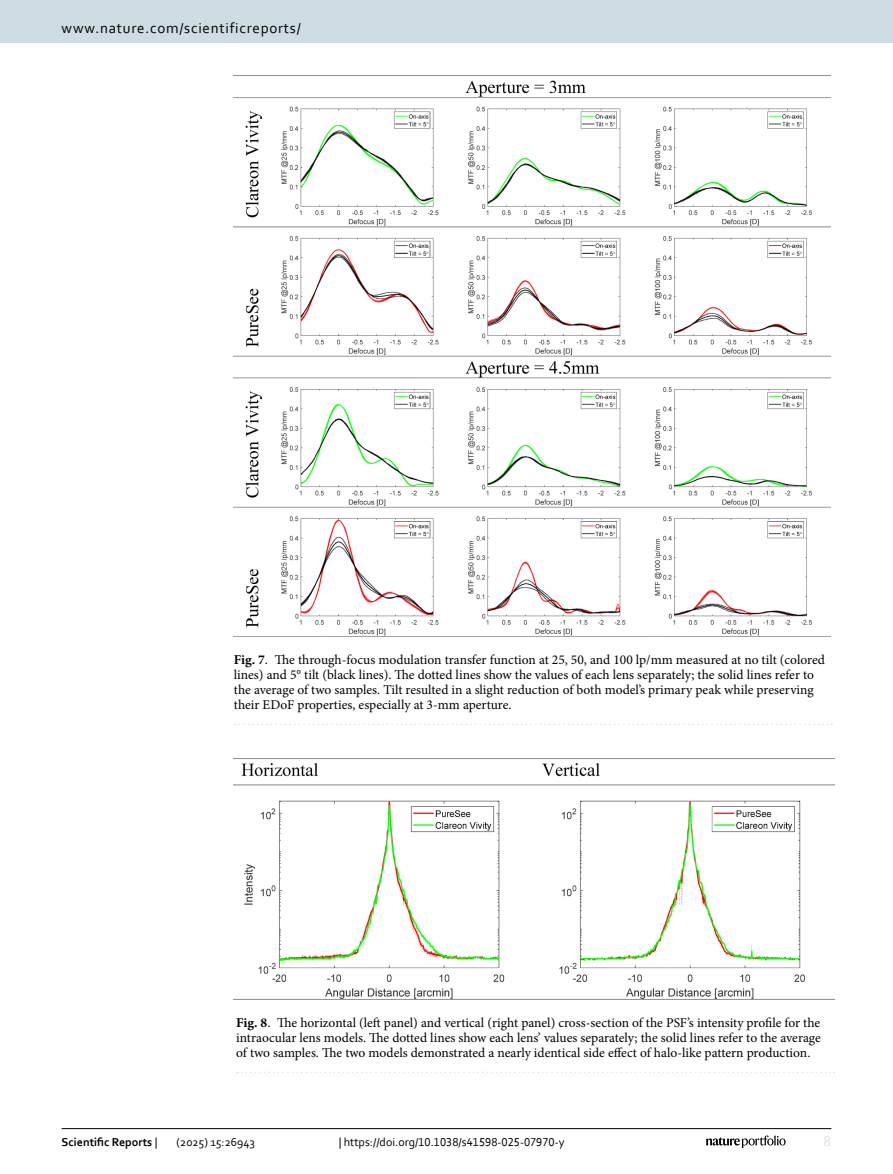
<style>
.page{position:relative;width:893px;height:1174px;background:#fff}
.page>*{position:absolute;margin:0;border:0;box-sizing:border-box;transform-origin:0 0}
.t1{font:15px "Corbel";letter-spacing:.05em;color:#000}
.t2{font:15px "Corbel";color:#d9e4eb}
.Figure_Caption{font:13.5px/15px "Minion Pro";color:#000;text-align:justify}
.t3{font:12px "Corbel";color:#000}
.t4{font:700 12px "Corbel";color:#000}
.s1{font-weight:700}
.s2{font-weight:400}
</style>
<div class="page">
<img style="left:234px;top:758px;width:600px;height:241px">
<svg style="left:237px;top:1071px;width:597px;height:2px"></svg>
<img style="left:234px;top:80px;width:596px;height:556px">
<svg style="left:235px;top:723px;width:597px;height:2px"></svg>
<hr style="left:62px;top:1128px;width:769px;height:1px;background:#000">
<svg style="left:706px;top:1135px;width:80px;height:12px"></svg>
<div style="left:0;top:0;width:893px;height:43px;background:#cedde4"></div>
<p class="t1" style="left:62px;top:18px;width:241px">www.nature.com/scientificreports/</p>
<p class="Figure_Caption" style="left:234px;top:652px;width:593px;text-align:left"><span class="s1">Fig. 7</span>. The through-focus modulation transfer function at 25, 50, and 100 lp/mm measured at no tilt (colored lines) and 5° tilt (black lines). The dotted lines show the values of each lens separately; the solid lines refer to the average of two samples. Tilt resulted in a slight reduction of both model’s primary peak while preserving their EDoF properties, especially at 3-mm aperture.</p>
<p class="Figure_Caption" style="left:236px;top:1015px;width:586px"><span class="s1">Fig. 8</span>. The horizontal (left panel) and vertical (right panel) cross-section of the PSF’s intensity profile for the intraocular lens models. The dotted lines show each lens’ values separately; the solid lines refer to the average of two samples. The two models demonstrated a nearly identical side effect of halo-like pattern production.</p>
<p class="t4" style="left:62px;top:1134px;width:97px">Scientific Reports <span class="s2">|</span></p>
<p class="t3" style="left:177px;top:1134px;width:80px">(2025) 15:26943</p>
<p class="t3" style="left:339px;top:1134px;width:227px">| https://doi.org/10.1038/s41598-025-07970-y</p>
<p class="t2" style="left:824px;top:1132px;width:9px">8</p>
</div>
